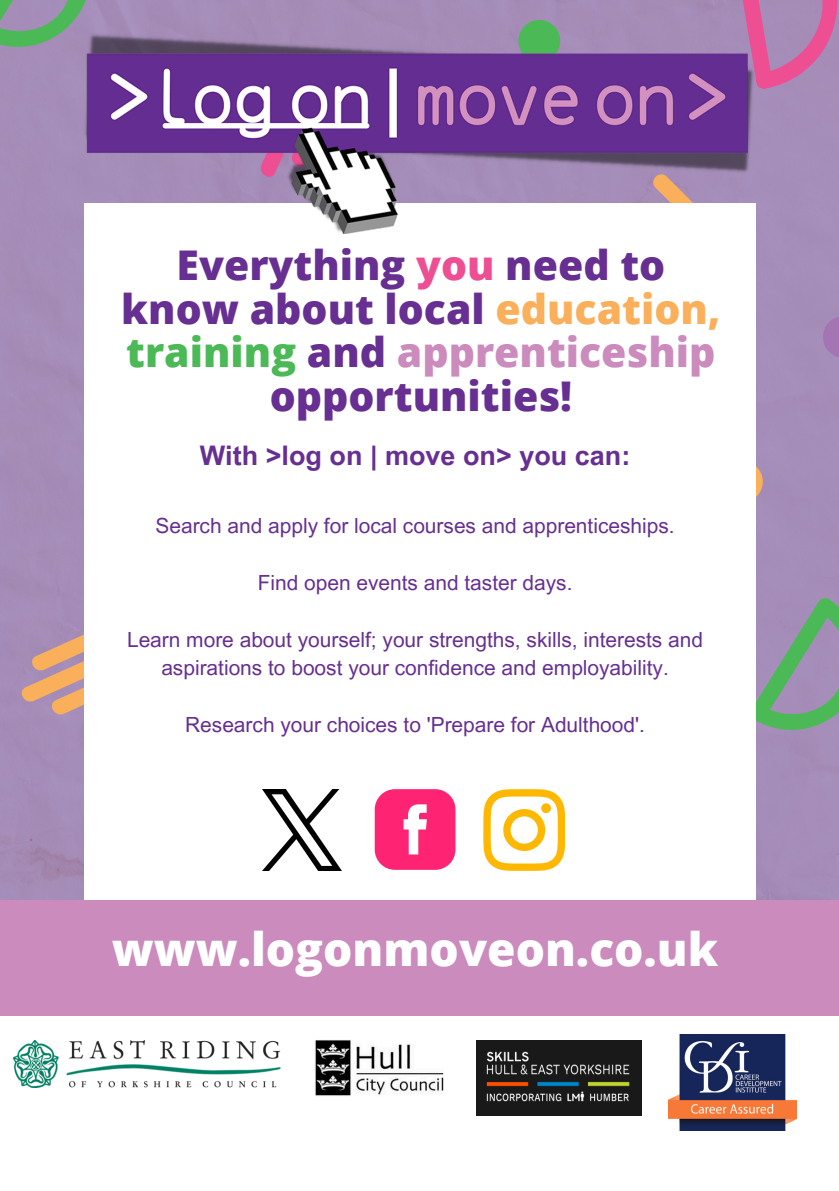
<style>
.page{position:relative;width:839px;height:1191px;background:#fff}
.page>*{position:absolute;margin:0;border:0;box-sizing:border-box;transform-origin:0 0}
.t1{font:800 46.2px "Open Sans";color:#fff}
.t2{font:800 41px/43.6px "Open Sans";color:#672f91;text-align:center}
.t3{font:700 27px "Arial MT Pro";color:#672f91}
.t4{font:20.8px/28.4px "Arial MT Pro";color:#672f91;text-align:center}
.s1{color:#ee4f93}
.s2{color:#faaf5a}
.s3{color:#4cb957}
.s4{color:#cb8bbd}
</style>
<div class="page">
<div style="left:0;top:0;width:838px;height:900px;background:#a58db9"></div>
<svg style="left:729px;top:0;width:109px;height:93px;background:#bd77ab"></svg>
<svg style="left:0;top:0;width:101px;height:57px;background:#8a999b"></svg>
<div style="left:518px;top:20px;width:42px;height:42px;background:#4cb957;border-radius:50%"></div>
<svg style="left:822px;top:316px;width:16px;height:42px"></svg>
<svg style="left:755px;top:597px;width:83px;height:143px;background:#8b9b9c"></svg>
<svg style="left:17px;top:617px;width:67px;height:101px;background:#c29896"></svg>
<svg style="left:721px;top:461px;width:41px;height:42px"></svg>
<div style="left:84px;top:203px;width:671px;height:743px;background:#fff"></div>
<div style="left:0;top:900px;width:838px;height:134px;background:#cb8bbd"></div>
<div style="left:0;top:1017px;width:838px;height:174px;background:#fff"></div>
<img style="left:668px;top:1035px;width:128px;height:96px">
<img style="left:315px;top:1040px;width:129px;height:56px">
<img style="left:13px;top:1041px;width:267px;height:46px">
<img style="left:84px;top:32px;width:670px;height:201px">
<svg style="left:375px;top:789px;width:80px;height:81px;background:#ff4689"></svg>
<svg style="left:483px;top:789px;width:81px;height:81px"></svg>
<div style="left:541px;top:803px;width:10px;height:10px;background:#ffb802;border-radius:50%"></div>
<img style="left:476px;top:1041px;width:165px;height:75px">
<img style="left:262px;top:789px;width:79px;height:81px">
<p class="t2" style="left:121px;top:243px;width:601px">Everything <span class="s1">you</span> need to know about local <span class="s2">education, </span><span class="s3">training</span> and <span class="s4">apprenticeship </span>opportunities!</p>
<p class="t3" style="left:200px;top:446px;width:432px">With &gt;log on | move on&gt; you can:</p>
<p class="t4" style="left:155px;top:514px;width:520px">Search and apply for local courses and apprenticeships.</p>
<p class="t4" style="left:258px;top:571px;width:316px">Find open events and taster days.</p>
<p class="t4" style="left:127px;top:628px;width:577px">Learn more about yourself; your strengths, skills, interests and aspirations to boost your confidence and employability.</p>
<p class="t4" style="left:185px;top:713px;width:461px">Research your choices to 'Prepare for Adulthood'.</p>
<h1 class="t1" style="left:112px;top:917px;width:608px">www.logonmoveon.co.uk</h1>
</div>
